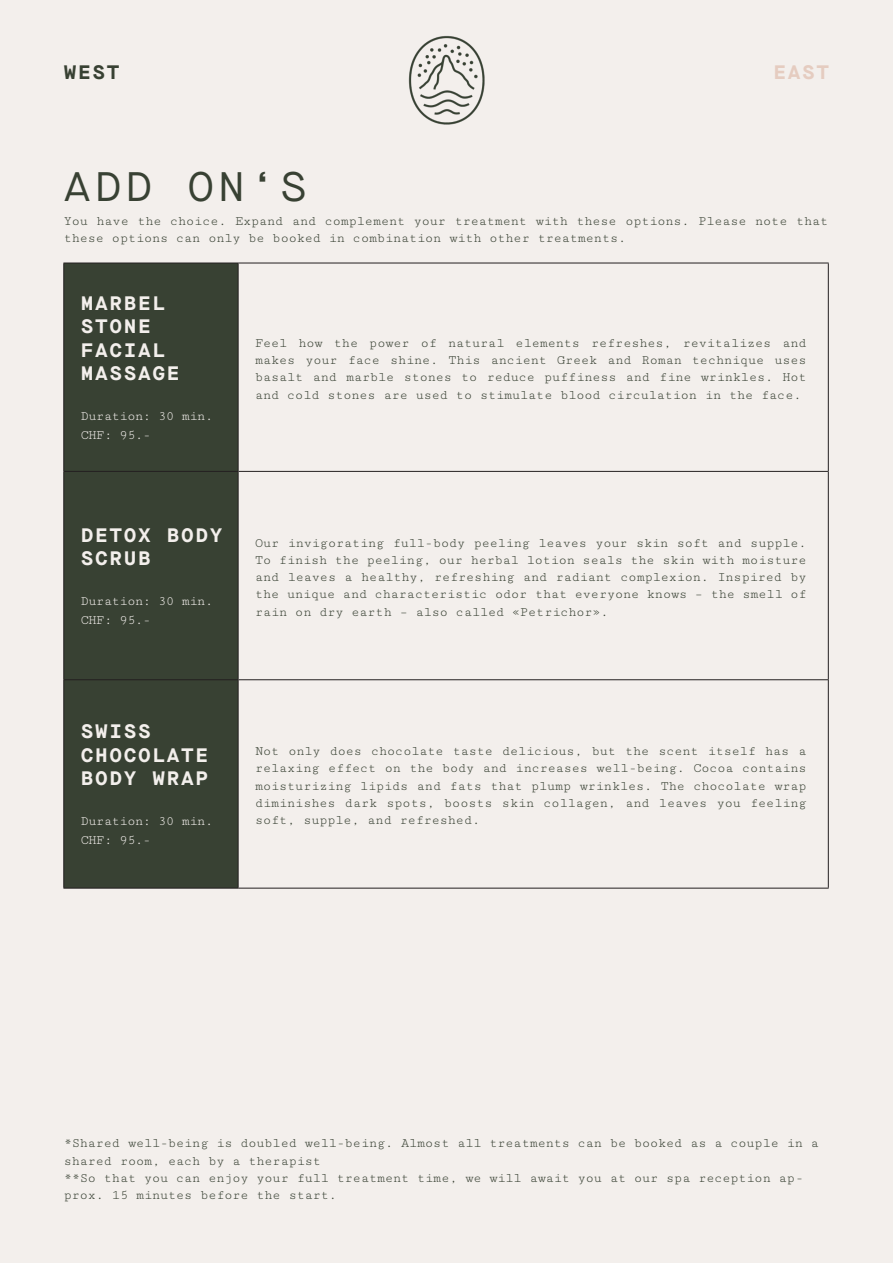
<style>
.page{position:relative;width:893px;height:1263px;background:#f3efec}
.page>*{position:absolute;margin:0;border:0;box-sizing:border-box;transform-origin:0 0}
.t1{font:41.25px "Maison Neue Mono";color:#384133}
.t2{font:700 19.5px/23.4px "Maison Neue Mono";letter-spacing:.085em;color:#f3efec}
.t3{font:700 19.5px "Maison Neue Mono";color:#384133}
.t4{font:700 19.5px "Maison Neue Mono";color:#e5ccc0}
.Preisliste{font:13.5px/17.2px "Cutive Mono";letter-spacing:-.01em;color:#384133;text-align:justify}
.Preisliste-2{font:13.5px "Cutive Mono";letter-spacing:-.03em;color:#f3efec}
</style>
<div class="page">
<div style="left:64px;top:264px;width:174px;height:624px;background:#384133"></div>
<hr style="left:63px;top:263px;width:175px;height:1px;background:#231f20">
<hr style="left:238px;top:263px;width:591px;height:1px;background:#231f20">
<hr style="left:64px;top:471px;width:174px;height:1px;background:#231f20">
<hr style="left:238px;top:471px;width:590px;height:1px;background:#231f20">
<hr style="left:64px;top:679px;width:174px;height:1px;background:#231f20">
<hr style="left:238px;top:679px;width:590px;height:1px;background:#231f20">
<hr style="left:63px;top:888px;width:175px;height:1px;background:#231f20">
<hr style="left:238px;top:888px;width:591px;height:1px;background:#231f20">
<hr style="left:63px;top:263px;width:1px;height:208px;background:#231f20">
<hr style="left:238px;top:263px;width:1px;height:208px;background:#231f20">
<hr style="left:828px;top:263px;width:1px;height:208px;background:#231f20">
<hr style="left:63px;top:471px;width:1px;height:209px;background:#231f20">
<hr style="left:238px;top:471px;width:1px;height:209px;background:#231f20">
<hr style="left:828px;top:471px;width:1px;height:209px;background:#231f20">
<hr style="left:63px;top:680px;width:1px;height:208px;background:#231f20">
<hr style="left:238px;top:680px;width:1px;height:208px;background:#231f20">
<hr style="left:828px;top:680px;width:1px;height:208px;background:#231f20">
<img style="left:408px;top:35px;width:77px;height:90px">
<p class="t3" style="left:64px;top:58px;width:57px">WEST</p>
<p class="t4" style="left:773px;top:58px;width:57px">EAST</p>
<p class="t1" style="left:64px;top:159px;width:244px">ADD ON‘S</p>
<p class="Preisliste" style="left:64px;top:212px;width:766px">You have the choice. Expand and complement your treatment with these options. Please note that these options can only be booked in combination with other treatments.</p>
<p class="t2" style="left:81px;top:291px;width:100px">MARBEL<br>STONE<br>FACIAL<br>MASSAGE</p>
<p class="Preisliste-2" style="left:81px;top:408px;width:134px">Duration: 30 min.</p>
<p class="Preisliste-2" style="left:81px;top:428px;width:72px">CHF: 95.-</p>
<p class="Preisliste" style="left:255px;top:334px;width:553px">Feel how the power of natural elements refreshes, revitalizes and makes your face shine. This ancient Greek and Roman technique uses basalt and marble stones to reduce puffiness and fine wrinkles. Hot and cold stones are used to stimulate blood circulation in the face.</p>
<p class="t2" style="left:81px;top:522px;width:143px">DETOX BODY<br>SCRUB</p>
<p class="Preisliste-2" style="left:81px;top:593px;width:134px">Duration: 30 min.</p>
<p class="Preisliste-2" style="left:81px;top:613px;width:72px">CHF: 95.-</p>
<p class="Preisliste" style="left:255px;top:534px;width:553px">Our invigorating full-body peeling leaves your skin soft and supple.<br>To finish the peeling, our herbal lotion seals the skin with moisture and leaves a healthy, refreshing and radiant complexion. Inspired by the unique and characteristic odor that everyone knows – the smell of rain on dry earth – also called «Petrichor».</p>
<p class="t2" style="left:81px;top:719px;width:129px">SWISS<br>CHOCOLATE<br>BODY WRAP</p>
<p class="Preisliste-2" style="left:81px;top:813px;width:134px">Duration: 30 min.</p>
<p class="Preisliste-2" style="left:81px;top:833px;width:72px">CHF: 95.-</p>
<p class="Preisliste" style="left:255px;top:743px;width:553px">Not only does chocolate taste delicious, but the scent itself has a relaxing effect on the body and increases well-being. Cocoa contains moisturizing lipids and fats that plump wrinkles. The chocolate wrap diminishes dark spots, boosts skin collagen, and leaves you feeling soft, supple, and refreshed.</p>
<p class="Preisliste" style="left:64px;top:1135px;width:757px">*Shared well-being is doubled well-being. Almost all treatments can be booked as a couple in a shared room, each by a therapist</p>
<p class="Preisliste" style="left:64px;top:1169px;width:741px">**So that you can enjoy your full treatment time, we will await you at our spa reception ap&shy;prox. 15 minutes before the start.</p>
</div>
